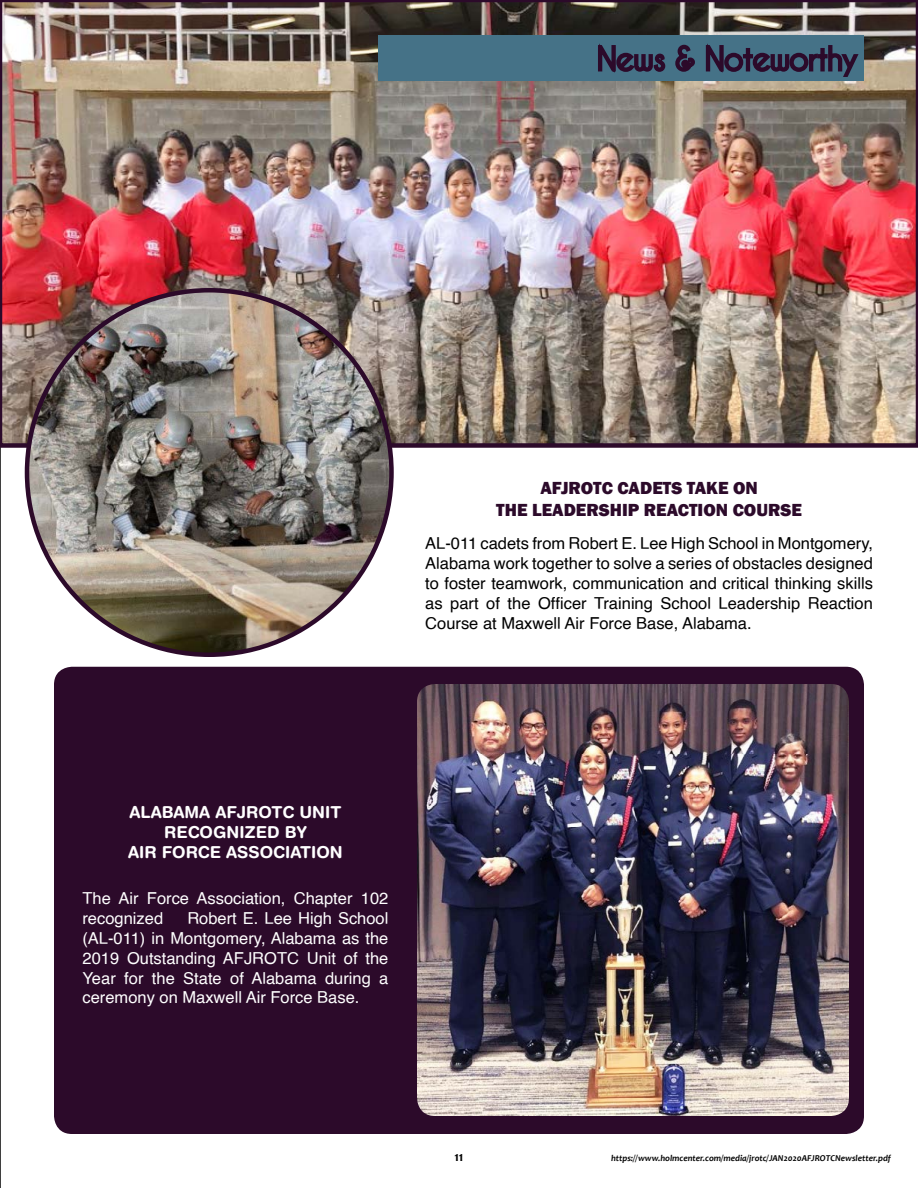
<style>
.page{position:relative;width:918px;height:1188px;background:#fff}
.page>*{position:absolute;margin:0;border:0;box-sizing:border-box;transform-origin:0 0}
.t1{font:800 18px/21.6px "Franklin Gothic";color:#2c0a2a;text-align:center}
.t2{font:16.5px/19.8px "Helvetica";color:#000;text-align:justify}
.t3{font:16.5px/19.8px "Helvetica";color:#fff}
.t4{font:700 16.5px/19.8px "Helvetica Rounded";color:#fff;text-align:center}
.t5{font:700 13.5px "Candara";color:#000}
.t6{font:italic 700 9px "Candara";color:#000}
</style>
<div class="page">
<svg style="left:0;top:448px;width:1px;height:740px"></svg>
<div style="left:54px;top:667px;width:810px;height:467px;background:#2c0a2a;border-radius:18px"></div>
<img style="left:0;top:0;width:918px;height:448px">
<img style="left:417px;top:684px;width:432px;height:432px">
<img style="left:27px;top:290px;width:365px;height:365px;border-radius:182px">
<div style="left:378px;top:36px;width:486px;height:45px;background:#457287"></div>
<svg style="left:596px;top:43px;width:101px;height:41px"></svg>
<svg style="left:705px;top:43px;width:154px;height:34px"></svg>
<p class="t1" style="left:496px;top:478px;width:307px">AFJROTC CADETS TAKE ON<br>THE LEADERSHIP REACTION COURSE</p>
<p class="t2" style="left:425px;top:534px;width:449px">AL-011 cadets from Robert E. Lee High School in Montgomery, Alabama work together to solve a series of obstacles designed to foster teamwork, communication and critical thinking skills as part of the Officer Training School Leadership Reaction Course at Maxwell Air Force Base, Alabama.</p>
<p class="t4" style="left:128px;top:802px;width:216px">ALABAMA AFJROTC UNIT<br>RECOGNIZED BY<br>AIR FORCE ASSOCIATION</p>
<p class="t3" style="left:82px;top:889px;width:307px">The Air Force Association, Chapter 102 recognized</p>
<p class="t3" style="left:82px;top:909px;width:308px;text-align:justify;text-indent:105px">Robert E. Lee High School (AL-011) in Montgomery, Alabama as the 2019 Outstanding AFJROTC Unit of the Year for the State of Alabama during a ceremony on Maxwell Air Force Base.</p>
<p class="t5" style="left:454px;top:1148px;width:11px">11</p>
<p class="t6" style="left:611px;top:1152px;width:281px">https://www.holmcenter.com/media/jrotc/JAN2020AFJROTCNewsletter.pdf</p>
</div>
